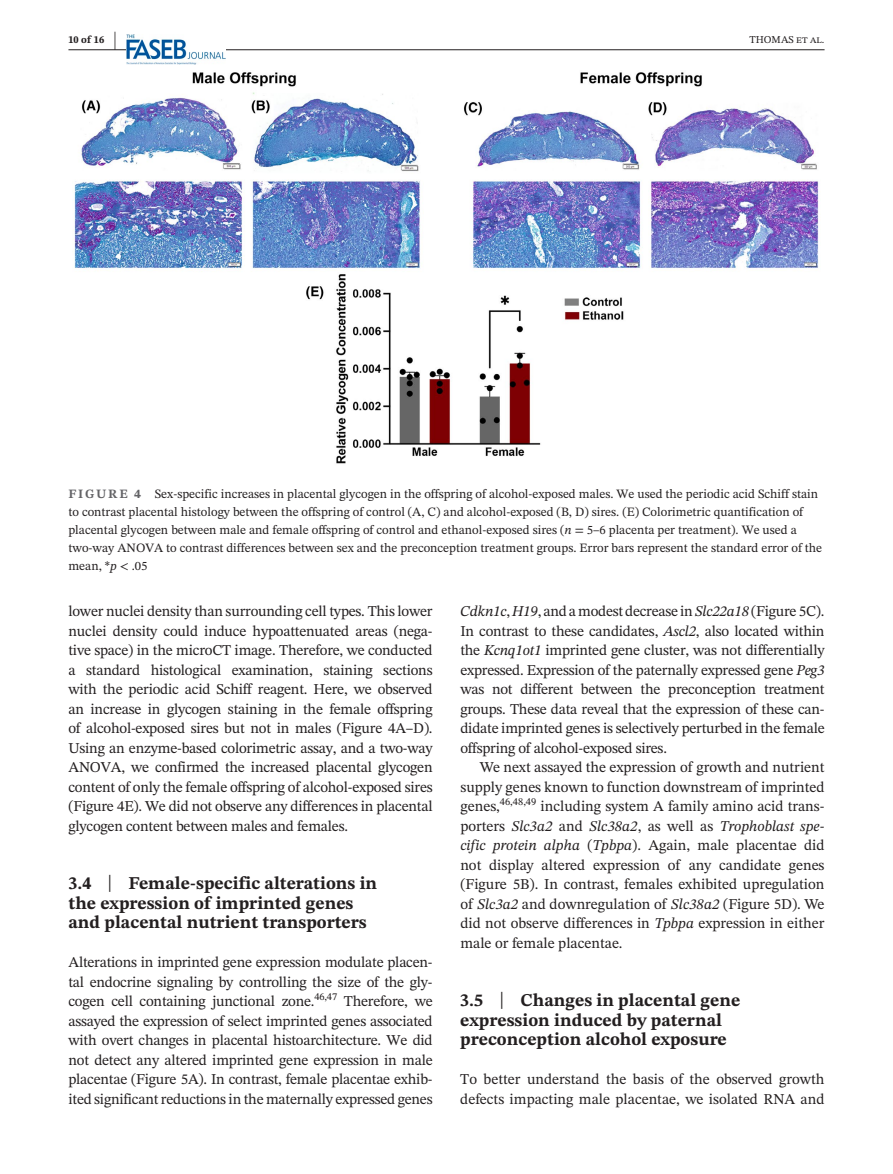
<style>
.page{position:relative;width:893px;height:1174px;background:#fff}
.page>*{position:absolute;margin:0;border:0;box-sizing:border-box;transform-origin:0 0}
.t1{font:700 18px/19.5px "STIX Two Text";color:#231f20}
.t2{font:15px/19.5px "STIX Two Text";color:#231f20;text-align:justify}
.t3{font:12.75px/18px "STIX Two Text";color:#231f20}
.t4{font:10.5px "STIX Two Text";color:#231f20}
.t5{font:700 10.5px "STIX Two Text";color:#231f20}
.s1{font-size:21px}
.s2{font-weight:700;color:#636366}
.s3{font-style:italic}
.s4{font-weight:400;font-size:23.7px}
.s5{font-size:15px}
</style>
<div class="page">
<hr style="left:68px;top:49px;width:756px;height:1px;background:#231f20">
<img style="left:126px;top:35px;width:99px;height:30px">
<img style="left:74px;top:72px;width:745px;height:392px">
<p class="t5" style="left:68px;top:32px;width:50px">10 of 16 <span class="s1">|</span></p>
<p class="t4" style="left:749px;top:32px;width:77px">THOMAS et al.</p>
<p class="t3" style="left:68px;top:484px;width:755px"><span class="s2">FIGURE 4</span> Sex-specific increases in placental glycogen in the offspring of alcohol-exposed males. We used the periodic acid Schiff stain to contrast placental histology between the offspring of control (A, C) and alcohol-exposed (B, D) sires. (E) Colorimetric quantification of placental glycogen between male and female offspring of control and ethanol-exposed sires (<span class="s3">n</span> = 5–6 placenta per treatment). We used a two-way ANOVA to contrast differences between sex and the preconception treatment groups. Error bars represent the standard error of the mean, *<span class="s3">p</span> &lt; .05</p>
<p class="t2" style="left:68px;top:601px;width:366px">lower nuclei density than surrounding cell types. This lower nuclei density could induce hypoattenuated areas (nega&shy;tive space) in the microCT image. Therefore, we conducted a standard histological examination, staining sections with the periodic acid Schiff reagent. Here, we observed an increase in glycogen staining in the female offspring of alcohol-exposed sires but not in males (Figure 4A–D).<br>Using an enzyme-based colorimetric assay, and a two-way ANOVA, we confirmed the increased placental glycogen content of only the female offspring of alcohol-exposed sires (Figure 4E). We did not observe any differences in placental glycogen content between males and females.</p>
<p class="t1" style="left:68px;top:874px;width:310px">3.4 <span class="s4">|</span> Female-specific alterations in the expression of imprinted genes and placental nutrient transporters</p>
<p class="t2" style="left:68px;top:952px;width:366px">Alterations in imprinted gene expression modulate placen&shy;tal endocrine signaling by controlling the size of the gly&shy;cogen cell containing junctional zone.</p>
<p class="t4" style="left:314px;top:988px;width:24px">46,47</p>
<p class="t2" style="left:68px;top:991px;width:366px;text-indent:276px">Therefore, we assayed the expression of select imprinted genes associated with overt changes in placental histoarchitecture. We did not detect any altered imprinted gene expression in male placentae (Figure 5A). In contrast, female placentae exhib&shy;ited significant reductions in the maternally expressed genes</p>
<p class="t2" style="left:460px;top:601px;width:366px"><span class="s3">Cdkn1c</span>,<span class="s3">H19</span>, andamodestdecrease in<span class="s3">Slc22a18</span> (Figure 5C).<br>In contrast to these candidates, <span class="s3">Ascl2</span>, also -located within the <span class="s3">Kcnq1ot1</span> imprinted gene cluster, was not differentially expressed. Expression of the paternally -expressed gene <span class="s3">Peg3 </span>was not different between the preconception treatment groups. These data reveal that the expression of these can&shy;didate imprinted genes is selectively perturbed in the female offspring of alcohol-exposed sires.</p>
<p class="t2" style="left:460px;top:757px;width:366px;text-align:right">We next assayed the expression of growth and nutrient supply genes known to function downstream of imprinted</p>
<p class="t4" style="left:460px;top:793px;width:77px"><span class="s5">genes,</span>46,48,49</p>
<p class="t2" style="left:460px;top:796px;width:366px;text-indent:80px">including system A family amino acid trans&shy;porters <span class="s3">Slc3a2</span> and <span class="s3">Slc38a2</span>, as well as <span class="s3">Trophoblast spe&shy;cific protein alpha</span> (<span class="s3">Tpbpa</span>). Again, male placentae did not display altered expression of any candidate genes (Figure 5B). In contrast, females exhibited upregulation of <span class="s3">Slc3a2</span> and downregulation of <span class="s3">Slc38a2</span> (Figure 5D). We did not observe differences in <span class="s3">Tpbpa</span> expression in either male or female placentae.</p>
<p class="t1" style="left:460px;top:991px;width:282px">3.5 <span class="s4">|</span> Changes in placental gene expression induced by paternal preconception alcohol exposure</p>
<p class="t2" style="left:460px;top:1069px;width:366px">To better understand the basis of the observed growth defects impacting male placentae, we isolated RNA and</p>
</div>
